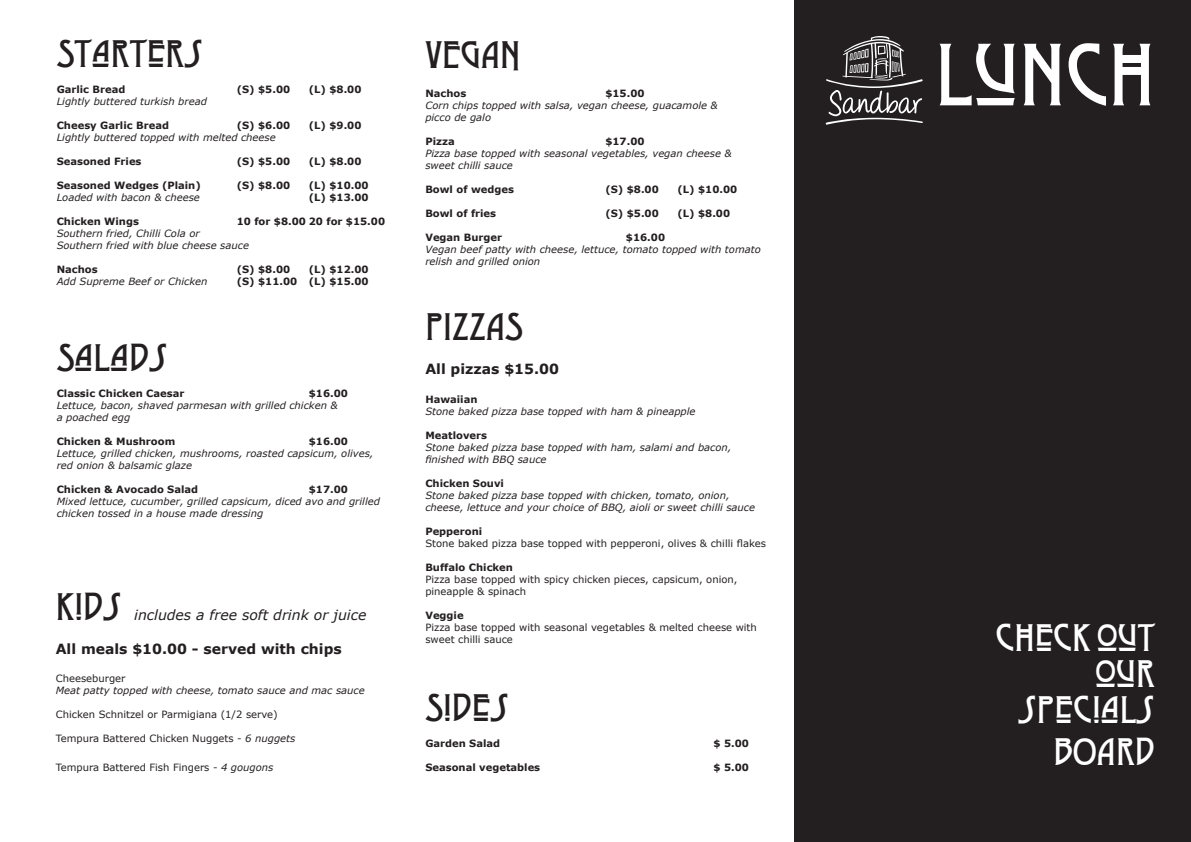
<style>
.page{position:relative;width:1191px;height:842px;background:#fff}
.page>*{position:absolute;margin:0;border:0;box-sizing:border-box;transform-origin:0 0}
.t1{font:80px "Dyer Artsand Crafts";color:#fff}
.t2{font:35px "Dyer Artsand Crafts";color:#231f20}
.t3{font:35px "Dyer Artsand Crafts";color:#fff}
.t4{font:700 14px "Verdana";color:#231f20}
.t5{font:italic 14px "Verdana";color:#231f20}
.t6{font:italic 10px/12px "Verdana";color:#231f20}
.t7{font:700 10px "Verdana";color:#231f20}
.t8{font:10px/12px "Verdana";color:#231f20}
.s1{font-style:italic}
</style>
<div class="page">
<div style="left:794px;top:0;width:397px;height:842px;background:#231f20"></div>
<svg style="left:825px;top:36px;width:97px;height:89px"></svg>
<p class="t2" style="left:57px;top:32px;width:148px">STARTERS</p>
<p class="t7" style="left:57px;top:83px;width:70px">Garlic Bread</p>
<p class="t7" style="left:237px;top:83px;width:55px">(S) $5.00</p>
<p class="t7" style="left:309px;top:83px;width:54px">(L) $8.00</p>
<p class="t6" style="left:57px;top:96px;width:152px">Lightly buttered turkish bread</p>
<p class="t7" style="left:57px;top:119px;width:114px">Cheesy Garlic Bread</p>
<p class="t7" style="left:237px;top:119px;width:55px">(S) $6.00</p>
<p class="t7" style="left:309px;top:119px;width:54px">(L) $9.00</p>
<p class="t6" style="left:57px;top:132px;width:220px">Lightly buttered topped with melted cheese</p>
<p class="t7" style="left:57px;top:155px;width:86px">Seasoned Fries</p>
<p class="t7" style="left:237px;top:155px;width:55px">(S) $5.00</p>
<p class="t7" style="left:309px;top:155px;width:54px">(L) $8.00</p>
<p class="t7" style="left:57px;top:179px;width:146px">Seasoned Wedges (Plain)</p>
<p class="t7" style="left:237px;top:179px;width:55px">(S) $8.00</p>
<p class="t7" style="left:309px;top:179px;width:61px">(L) $10.00</p>
<p class="t6" style="left:57px;top:192px;width:145px">Loaded with bacon &amp; cheese</p>
<p class="t7" style="left:309px;top:191px;width:61px">(L) $13.00</p>
<p class="t7" style="left:57px;top:215px;width:84px">Chicken Wings</p>
<p class="t7" style="left:237px;top:215px;width:150px">10 for $8.00 20 for $15.00</p>
<p class="t6" style="left:57px;top:228px;width:144px">Southern fried, Chilli Cola or</p>
<p class="t6" style="left:57px;top:240px;width:194px">Southern fried with blue cheese sauce</p>
<p class="t7" style="left:57px;top:263px;width:42px">Nachos</p>
<p class="t7" style="left:237px;top:263px;width:55px">(S) $8.00</p>
<p class="t7" style="left:309px;top:263px;width:61px">(L) $12.00</p>
<p class="t6" style="left:57px;top:276px;width:152px">Add Supreme Beef or Chicken</p>
<p class="t7" style="left:237px;top:275px;width:133px">(S) $11.00 (L) $15.00</p>
<p class="t2" style="left:57px;top:336px;width:113px">SALADS</p>
<p class="t7" style="left:57px;top:387px;width:129px">Classic Chicken Caesar</p>
<p class="t7" style="left:309px;top:387px;width:41px">$16.00</p>
<p class="t6" style="left:57px;top:400px;width:283px">Lettuce, bacon, shaved parmesan with grilled chicken &amp;</p>
<p class="t6" style="left:57px;top:412px;width:75px">a poached egg</p>
<p class="t7" style="left:57px;top:435px;width:120px">Chicken &amp; Mushroom</p>
<p class="t7" style="left:309px;top:435px;width:41px">$16.00</p>
<p class="t6" style="left:57px;top:448px;width:318px">Lettuce, grilled chicken, mushrooms, roasted capsicum, olives,</p>
<p class="t6" style="left:57px;top:460px;width:137px">red onion &amp; balsamic glaze</p>
<p class="t7" style="left:57px;top:483px;width:143px">Chicken &amp; Avocado Salad</p>
<p class="t7" style="left:309px;top:483px;width:41px">$17.00</p>
<p class="t6" style="left:57px;top:496px;width:325px">Mixed lettuce, cucumber, grilled capsicum, diced avo and grilled chicken tossed in a house made dressing</p>
<p class="t2" style="left:56px;top:585px;width:68px">KIDS</p>
<p class="t4" style="left:56px;top:639px;width:287px">All meals $10.00 - served with chips</p>
<p class="t8" style="left:56px;top:673px;width:71px">Cheeseburger</p>
<p class="t6" style="left:56px;top:685px;width:310px">Meat patty topped with cheese, tomato sauce and mac sauce</p>
<p class="t8" style="left:56px;top:709px;width:223px">Chicken Schnitzel or Parmigiana (1/2 serve)</p>
<p class="t8" style="left:56px;top:733px;width:241px">Tempura Battered Chicken Nuggets - <span class="s1">6 nuggets</span></p>
<p class="t8" style="left:56px;top:762px;width:219px">Tempura Battered Fish Fingers - <span class="s1">4 gougons</span></p>
<p class="t5" style="left:134px;top:606px;width:234px">includes a free soft drink or juice</p>
<p class="t2" style="left:425px;top:33px;width:97px">VEGAN</p>
<p class="t7" style="left:425px;top:86px;width:42px">Nachos</p>
<p class="t7" style="left:605px;top:86px;width:41px">$15.00</p>
<p class="t6" style="left:425px;top:99px;width:294px">Corn chips topped with salsa, vegan cheese, guacamole &amp;</p>
<p class="t6" style="left:425px;top:111px;width:67px">picco de galo</p>
<p class="t7" style="left:425px;top:134px;width:31px">Pizza</p>
<p class="t7" style="left:605px;top:134px;width:41px">$17.00</p>
<p class="t6" style="left:425px;top:147px;width:308px">Pizza base topped with seasonal vegetables, vegan cheese &amp;</p>
<p class="t6" style="left:425px;top:159px;width:89px">sweet chilli sauce</p>
<p class="t7" style="left:425px;top:182px;width:90px">Bowl of wedges</p>
<p class="t7" style="left:605px;top:182px;width:55px">(S) $8.00</p>
<p class="t7" style="left:677px;top:182px;width:61px">(L) $10.00</p>
<p class="t7" style="left:425px;top:206px;width:72px">Bowl of fries</p>
<p class="t7" style="left:605px;top:206px;width:55px">(S) $5.00</p>
<p class="t7" style="left:677px;top:206px;width:54px">(L) $8.00</p>
<p class="t7" style="left:425px;top:230px;width:78px">Vegan Burger</p>
<p class="t7" style="left:626px;top:230px;width:41px">$16.00</p>
<p class="t6" style="left:425px;top:243px;width:337px">Vegan beef patty with cheese, lettuce, tomato topped with tomato relish and grilled onion</p>
<p class="t2" style="left:425px;top:306px;width:99px">PIZZAS</p>
<p class="t4" style="left:425px;top:360px;width:135px">All pizzas $15.00</p>
<p class="t7" style="left:425px;top:393px;width:54px">Hawaiian</p>
<p class="t6" style="left:425px;top:405px;width:272px">Stone baked pizza base topped with ham &amp; pineapple</p>
<p class="t7" style="left:425px;top:429px;width:63px">Meatlovers</p>
<p class="t6" style="left:425px;top:441px;width:308px">Stone baked pizza base topped with ham, salami and bacon,</p>
<p class="t6" style="left:425px;top:453px;width:123px">finished with BBQ sauce</p>
<p class="t7" style="left:425px;top:477px;width:80px">Chicken Souvi</p>
<p class="t6" style="left:425px;top:489px;width:331px">Stone baked pizza base topped with chicken, tomato, onion, cheese, lettuce and your choice of BBQ, aioli or sweet chilli sauce</p>
<p class="t7" style="left:425px;top:525px;width:58px">Pepperoni</p>
<p class="t8" style="left:425px;top:537px;width:342px">Stone baked pizza base topped with pepperoni, olives &amp; chilli flakes</p>
<p class="t7" style="left:425px;top:561px;width:89px">Buffalo Chicken</p>
<p class="t8" style="left:425px;top:573px;width:314px">Pizza base topped with spicy chicken pieces, capsicum, onion, pineapple &amp; spinach</p>
<p class="t7" style="left:425px;top:609px;width:40px">Veggie</p>
<p class="t8" style="left:425px;top:621px;width:333px">Pizza base topped with seasonal vegetables &amp; melted cheese with sweet chilli sauce</p>
<p class="t2" style="left:425px;top:686px;width:85px">SIDES</p>
<p class="t7" style="left:425px;top:737px;width:76px">Garden Salad</p>
<p class="t7" style="left:713px;top:737px;width:37px">$ 5.00</p>
<p class="t7" style="left:425px;top:761px;width:116px">Seasonal vegetables</p>
<p class="t7" style="left:713px;top:761px;width:37px">$ 5.00</p>
<p class="t1" style="left:935px;top:26px;width:221px">LUNCH</p>
<p class="t3" style="left:995px;top:616px;width:161px">CHECK OUT</p>
<p class="t3" style="left:1095px;top:652px;width:61px">OUR</p>
<p class="t3" style="left:1018px;top:688px;width:138px">SPECIALS</p>
<p class="t3" style="left:1053px;top:730px;width:103px">BOARD</p>
</div>
